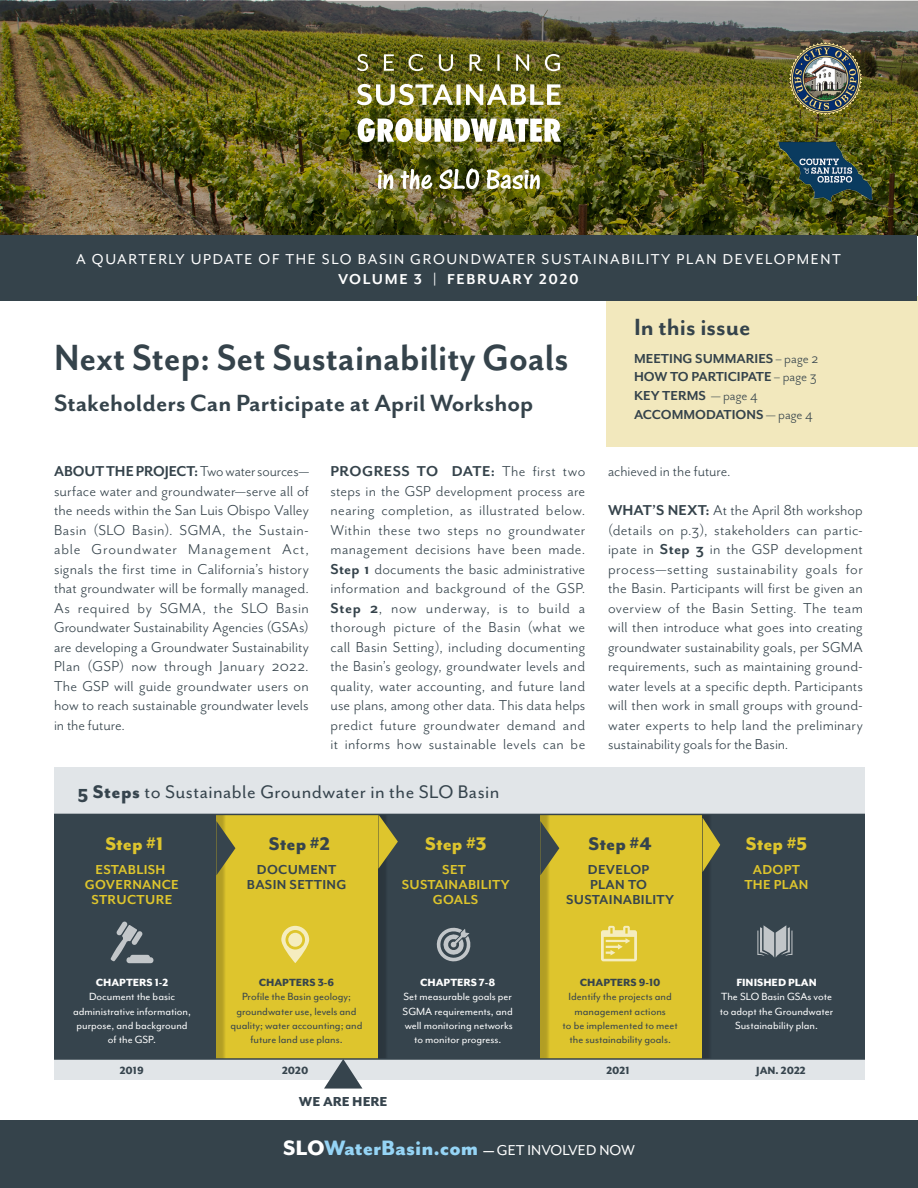
<style>
.page{position:relative;width:918px;height:1188px;background:#fff}
.page>*{position:absolute;margin:0;border:0;box-sizing:border-box;transform-origin:0 0}
.t1{font:700 42px "Mr Eaves San OT";letter-spacing:-.005em;color:#35434b;scale:.95 1}
.t2{font:700 27px "Mr Eaves San OT";color:#35434b}
.t3{font:800 24px "Mr Eaves San OT";color:#95d4f5}
.t4{font:21px "Mr Eaves San OT";letter-spacing:.02em;color:#36444d}
.t5{font:800 21px "Mr Eaves Mod OT";color:#dec52d}
.t6{font:800 21px "Mr Eaves Mod OT";color:#36444d}
.t7{font:16.5px/19.5px "Mr Eaves San OT";letter-spacing:.005em;color:#35434b;text-align:justify}
.t8{font:16.5px "Mr Eaves Mod OT";letter-spacing:.1em;color:#fff}
.t9{font:700 16.5px "Mr Eaves Mod OT";letter-spacing:.1em;color:#fff}
.t10{font:700 15px/18.8px "Mr Eaves San OT";color:#35434b}
.t11{font:700 15px/15px "Mr Eaves Mod OT";letter-spacing:.02em;color:#dec52d;text-align:center}
.t12{font:700 15px/15px "Mr Eaves Mod OT";letter-spacing:.02em;color:#36444d;text-align:center}
.t13{font:700 15px/15px "Mr Eaves San OT";letter-spacing:.02em;color:#36444d;text-align:center}
.t14{font:800 15px "Mr Eaves Mod OT";color:#36444d}
.t15{font:12px/14.2px "Mr Eaves Mod OT";color:#fff;text-align:center}
.t16{font:12px/14.2px "Mr Eaves Mod OT";color:#36444d;text-align:center}
.t17{font:800 12px "Mr Eaves Mod OT";color:#36444d}
.t18{font:800 12px "Mr Eaves Mod OT";color:#fff}
.s1{font-weight:700}
.s2{font-weight:800}
.s3{font-weight:400}
.s4{color:#fff}
.s5{font-size:16.5px;color:#fff}
.s6{font-weight:400;font-size:16.5px;color:#fff}
</style>
<div class="page">
<img style="left:1px;top:1px;width:917px;height:234px">
<div style="left:607px;top:296px;width:311px;height:151px;background:#f2e8bd"></div>
<div style="left:1px;top:235px;width:916px;height:66px;background:#35434b"></div>
<img style="left:378px;top:168px;width:162px;height:21px">
<img style="left:358px;top:118px;width:203px;height:24px">
<img style="left:357px;top:84px;width:203px;height:21px">
<svg style="left:357px;top:54px;width:203px;height:17px;background:#75753e"></svg>
<img style="left:790px;top:42px;width:72px;height:72px">
<img style="left:778px;top:136px;width:96px;height:65px">
<div style="left:1px;top:1120px;width:917px;height:68px;background:#35434b"></div>
<div style="left:54px;top:767px;width:810px;height:47px;background:#e1e5e8"></div>
<div style="left:54px;top:1059px;width:810px;height:20px;background:#e1e5e8"></div>
<svg style="left:324px;top:1060px;width:38px;height:29px"></svg>
<div style="left:702px;top:815px;width:162px;height:244px;background:#36444d"></div>
<div style="left:540px;top:815px;width:162px;height:244px;background:#dec52d"></div>
<div style="left:378px;top:815px;width:162px;height:244px;background:#36444d"></div>
<div style="left:216px;top:815px;width:162px;height:244px;background:#dec52d"></div>
<div style="left:54px;top:815px;width:162px;height:244px;background:#36444d"></div>
<svg style="left:216px;top:821px;width:19px;height:54px"></svg>
<svg style="left:540px;top:821px;width:19px;height:54px"></svg>
<svg style="left:378px;top:817px;width:20px;height:52px"></svg>
<svg style="left:703px;top:818px;width:17px;height:54px"></svg>
<svg style="left:281px;top:926px;width:28px;height:37px"></svg>
<svg style="left:436px;top:927px;width:35px;height:35px"></svg>
<svg style="left:757px;top:925px;width:35px;height:33px"></svg>
<svg style="left:601px;top:926px;width:36px;height:35px"></svg>
<svg style="left:111px;top:922px;width:42px;height:41px"></svg>
<div style="left:54px;top:814px;width:810px;height:246px;border:2px solid #36444d"></div>
<p class="t8" style="left:76px;top:251px;width:766px">A QUARTERLY UPDATE OF THE SLO BASIN GROUNDWATER SUSTAINABILITY PLAN DEVELOPMENT</p>
<p class="t9" style="left:338px;top:270px;width:242px">VOLUME 3 | FEBRUARY 2020</p>
<h1 class="t1" style="left:54px;top:335px;width:543px">Next Step: Set Sustainability Goals</h1>
<h2 class="t2" style="left:54px;top:388px;width:481px">Stakeholders Can Participate at April Workshop</h2>
<p class="t7" style="left:54px;top:462px;width:256px"><span class="s1">ABOUT THE PROJECT:</span> Two water sources— surface water and groundwater—serve all of the needs within the San Luis Obispo Valley Basin (SLO Basin). SGMA, the Sustain&shy;able Groundwater Management Act, signals the first time in California’s history that groundwater will be formally managed.<br>As required by SGMA, the SLO Basin Groundwater Sustainability Agencies (GSAs) are developing a Groundwater Sustainability Plan (GSP) now through January 2022.<br>The GSP will guide groundwater users on how to reach sustainable groundwater levels in the future.</p>
<p class="t7" style="left:330px;top:462px;width:256px"><span class="s1">PROGRESS TO DATE:</span> The first two steps in the GSP development process are nearing completion, as illustrated below.<br>Within these two steps no groundwater management decisions have been made.<br><span class="s1">Step 1</span> documents the basic administrative information and background of the GSP.<br><span class="s1">Step 2</span>, now underway, is to build a thorough picture of the Basin (what we call Basin Setting), including documenting the Basin’s geology, groundwater levels and quality, water accounting, and future land use plans, among other data. This data helps predict future groundwater demand and it informs how sustainable levels can be</p>
<p class="t4" style="left:78px;top:780px;width:423px"><span class="s2">5 Steps</span> to Sustainable Groundwater in the SLO Basin</p>
<h2 class="t2" style="left:634px;top:313px;width:118px">In this issue</h2>
<p class="t10" style="left:634px;top:349px;width:186px">MEETING SUMMARIES <span class="s3">– page 2<br></span>HOW TO PARTICIPATE <span class="s3">– page 3<br></span>KEY TERMS <span class="s3">— page 4<br></span>ACCOMMODATIONS <span class="s3">— page 4</span></p>
<p class="t7" style="left:608px;top:462px;width:124px">achieved in the future.</p>
<p class="t7" style="left:608px;top:501px;width:256px"><span class="s1">WHAT’S NEXT:</span> At the April 8th workshop (details on p.3), stakeholders can partic&shy;ipate in <span class="s1">Step 3</span> in the GSP development process—setting sustainability goals for the Basin. Participants will first be given an overview of the Basin Setting. The team will then introduce what goes into creating groundwater sustainability goals, per SGMA requirements, such as maintaining ground&shy;water levels at a specific depth. Participants will then work in small groups with ground&shy;water experts to help land the preliminary sustainability goals for the Basin.</p>
<p class="t5" style="left:105px;top:832px;width:59px">Step #1</p>
<p class="t6" style="left:269px;top:832px;width:62px">Step #2</p>
<p class="t5" style="left:425px;top:832px;width:63px">Step #3</p>
<p class="t6" style="left:589px;top:832px;width:65px">Step #4</p>
<p class="t5" style="left:746px;top:832px;width:63px">Step #5</p>
<p class="t13" style="left:247px;top:862px;width:101px">DOCUMENT<br>BASIN SETTING</p>
<p class="t11" style="left:85px;top:862px;width:95px">ESTABLISH<br>GOVERNANCE<br>STRUCTURE</p>
<p class="t11" style="left:744px;top:862px;width:66px">ADOPT<br>THE PLAN</p>
<p class="t11" style="left:402px;top:862px;width:109px">SET<br>SUSTAINABILITY<br>GOALS</p>
<p class="t12" style="left:566px;top:862px;width:109px">DEVELOP<br>PLAN TO<br>SUSTAINABILITY</p>
<p class="t18" style="left:96px;top:976px;width:74px">CHAPTERS 1-2</p>
<p class="t15" style="left:73px;top:990px;width:119px">Document the basic administrative information, purpose, and background of the GSP.</p>
<p class="t17" style="left:259px;top:976px;width:77px">CHAPTERS 3-6</p>
<p class="t16" style="left:231px;top:990px;width:134px">Profile the Basin geology; groundwater use, levels and quality; water accounting; and future land use plans.</p>
<p class="t18" style="left:420px;top:976px;width:77px">CHAPTERS 7-8</p>
<p class="t15" style="left:403px;top:990px;width:112px">Set measurable goals per<br>SGMA requirements, and well monitoring networks to monitor progress.</p>
<p class="t17" style="left:580px;top:976px;width:82px">CHAPTERS 9-10</p>
<p class="t16" style="left:563px;top:990px;width:117px">Identify the projects and management actions<br>to be implemented to meet the sustainability goals.</p>
<p class="t18" style="left:736px;top:976px;width:82px">FINISHED PLAN</p>
<p class="t15" style="left:720px;top:990px;width:115px">The SLO Basin GSAs vote to adopt the Groundwater<br>Sustainability plan.</p>
<p class="t17" style="left:120px;top:1064px;width:26px">2019</p>
<p class="t17" style="left:282px;top:1064px;width:28px">2020</p>
<p class="t17" style="left:606px;top:1064px;width:25px">2021</p>
<p class="t17" style="left:756px;top:1064px;width:51px">JAN. 2022</p>
<p class="t14" style="left:299px;top:1094px;width:90px">WE ARE HERE</p>
<h3 class="t3" style="left:283px;top:1135px;width:353px"><span class="s4">SLO</span>WaterBasin.com <span class="s5">—</span> <span class="s6">GET INVOLVED NOW</span></h3>
</div>
